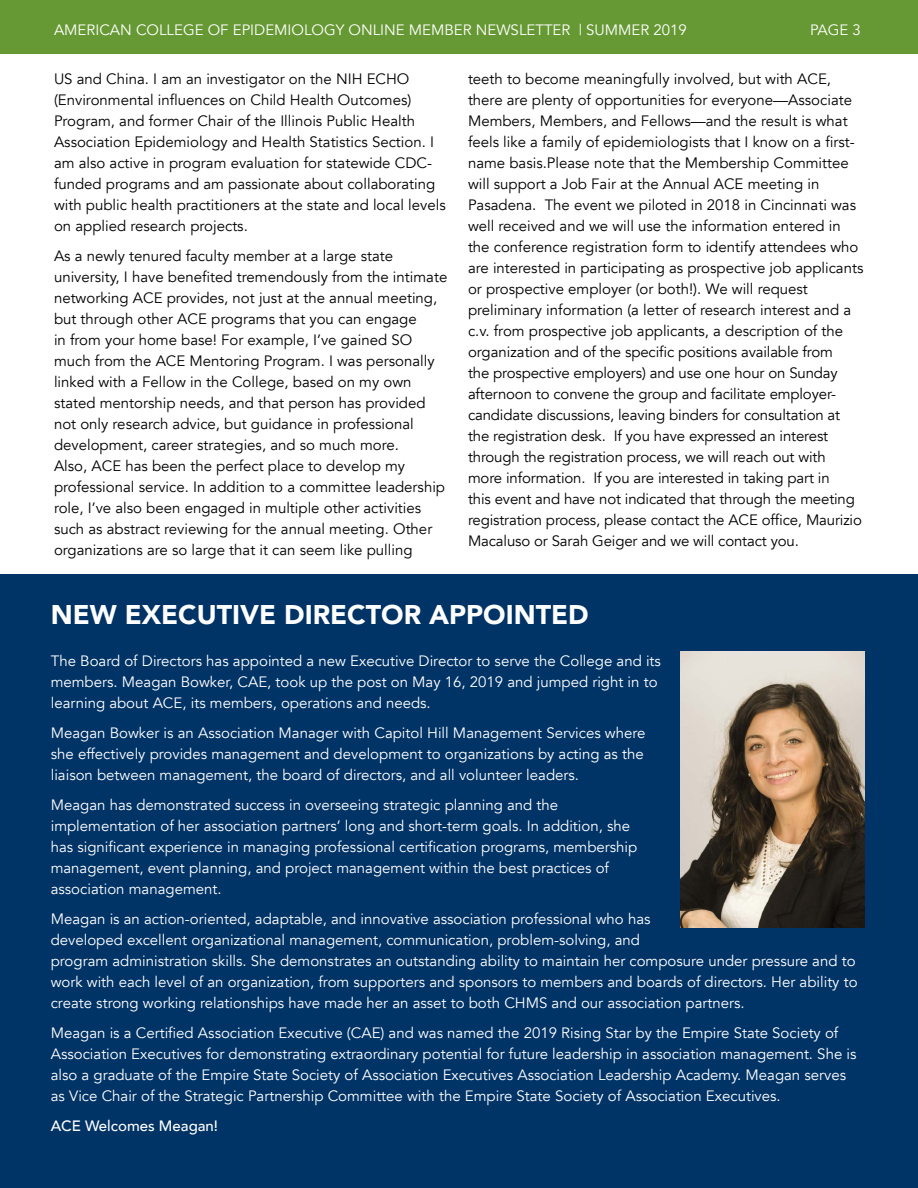
<style>
.page{position:relative;width:918px;height:1188px;background:#fff}
.page>*{position:absolute;margin:0;border:0;box-sizing:border-box;transform-origin:0 0}
.t1{font:900 27px "Avenir";color:#fff}
.t2{font:15px/21px "Avenir";color:#000}
.t3{font:15px/21px "Avenir";color:#fff}
.t4{font:500 15px "Avenir";color:#fff}
</style>
<div class="page">
<div style="left:0;top:0;width:918px;height:54px;background:#693"></div>
<div style="left:0;top:574px;width:918px;height:614px;background:#036"></div>
<img style="left:680px;top:651px;width:184px;height:276px">
<p class="t3" style="left:54px;top:20px;width:634px">AMERICAN COLLEGE OF EPIDEMIOLOGY ONLINE MEMBER NEWSLETTER | SUMMER 2019</p>
<p class="t3" style="left:810px;top:20px;width:52px">PAGE 3</p>
<p class="t2" style="left:54px;top:69px;width:393px">US and China. I am an investigator on the NIH ECHO (Environmental influences on Child Health Outcomes)<br>Program, and former Chair of the Illinois Public Health Association Epidemiology and Health Statistics Section. I am also active in program evaluation for statewide CDC&shy;funded programs and am passionate about collaborating with public health practitioners at the state and local levels on applied research projects.</p>
<p class="t2" style="left:54px;top:246px;width:395px">As a newly tenured faculty member at a large state university, I have benefited tremendously from the intimate networking ACE provides, not just at the annual meeting, but through other ACE programs that you can engage<br>in from your home base! For example, I’ve gained SO much from the ACE Mentoring Program. I was personally linked with a Fellow in the College, based on my own stated mentorship needs, and that person has provided not only research advice, but guidance in professional development, career strategies, and so much more.<br>Also, ACE has been the perfect place to develop my professional service. In addition to a committee leadership role, I’ve also been engaged in multiple other activities such as abstract reviewing for the annual meeting. Other organizations are so large that it can seem like pulling</p>
<p class="t2" style="left:468px;top:69px;width:397px">teeth to become meaningfully involved, but with ACE, there are plenty of opportunities for everyone—Associate Members, Members, and Fellows—and the result is what feels like a family of epidemiologists that I know on a first&shy;name basis.Please note that the Membership Committee will support a Job Fair at the Annual ACE meeting in Pasadena. The event we piloted in 2018 in Cincinnati was well received and we will use the information entered in the conference registration form to identify attendees who are interested in participating as prospective job applicants or prospective employer (or both!). We will request preliminary information (a letter of research interest and a c.v. from prospective job applicants, a description of the organization and of the specific positions available from<br>the prospective employers) and use one hour on Sunday afternoon to convene the group and facilitate employer&shy;candidate discussions, leaving binders for consultation at the registration desk. If you have expressed an interest through the registration process, we will reach out with more information. If you are interested in taking part in<br>this event and have not indicated that through the meeting registration process, please contact the ACE office, Maurizio Macaluso or Sarah Geiger and we will contact you.</p>
<h1 class="t1" style="left:51px;top:591px;width:539px">NEW EXECUTIVE DIRECTOR APPOINTED</h1>
<p class="t3" style="left:51px;top:651px;width:612px">The Board of Directors has appointed a new Executive Director to serve the College and its members. Meagan Bowker, CAE, took up the post on May 16, 2019 and jumped right in to learning about ACE, its members, operations and needs.</p>
<p class="t3" style="left:51px;top:723px;width:596px;text-align:justify">Meagan Bowker is an Association Manager with Capitol Hill Management Services where she effectively provides management and development to organizations by acting as the liaison between management, the board of directors, and all volunteer leaders.</p>
<p class="t3" style="left:51px;top:795px;width:588px">Meagan has demonstrated success in overseeing strategic planning and the implementation of her association partners’ long and short-term goals. In addition, she has significant experience in managing professional certification programs, membership management, event planning, and project management within the best practices of association management.</p>
<p class="t3" style="left:51px;top:909px;width:808px">Meagan is an action-oriented, adaptable, and innovative association professional who has<br>developed excellent organizational management, communication, problem-solving, and<br>program administration skills. She demonstrates an outstanding ability to maintain her composure under pressure and to work with each level of an organization, from supporters and sponsors to members and boards of directors. Her ability to create strong working relationships have made her an asset to both CHMS and our association partners.</p>
<p class="t3" style="left:51px;top:1023px;width:807px">Meagan is a Certified Association Executive (CAE) and was named the 2019 Rising Star by the Empire State Society of Association Executives for demonstrating extraordinary potential for future leadership in association management. She is also a graduate of the Empire State Society of Association Executives Association Leadership Academy. Meagan serves as Vice Chair of the Strategic Partnership Committee with the Empire State Society of Association Executives.</p>
<p class="t4" style="left:51px;top:1113px;width:169px">ACE Welcomes Meagan!</p>
</div>
